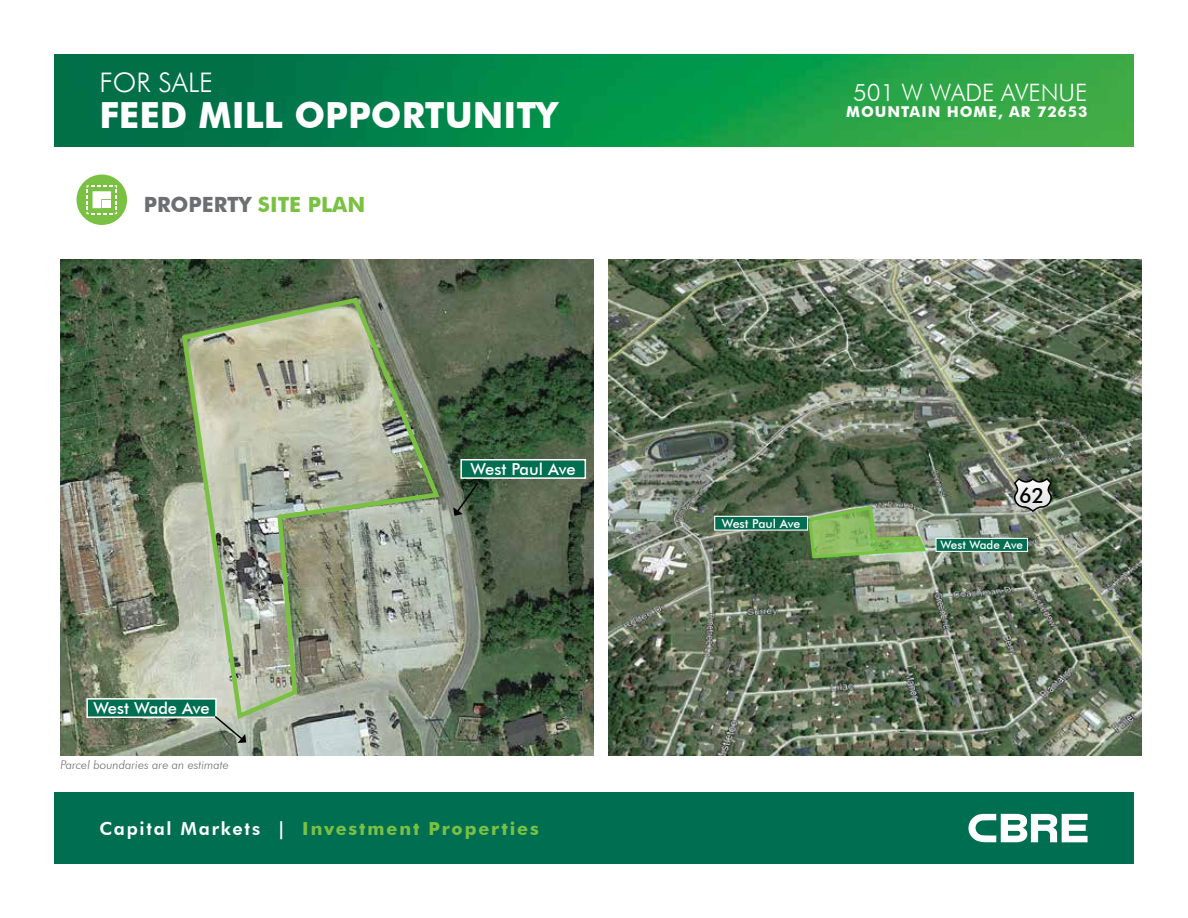
<style>
.page{position:relative;width:1188px;height:918px;background:#fff}
.page>*{position:absolute;margin:0;border:0;box-sizing:border-box;transform-origin:0 0}
.t1{font:700 36px "Futura BT";color:#fff}
.t2{font:300 27px "Futura BT";color:#fff}
.t3{font:300 24px "Futura BT";color:#fff}
.t4{font:700 21px "Futura BT";color:#6d6e71}
.t5{font:500 21px "Futura BT";color:#000}
.t6{font:700 18px "Futura BT";letter-spacing:.105em;color:#7ac143}
.t7{font:500 16.5px "Futura BT";color:#fff}
.t8{font:700 15px "Futura BT";letter-spacing:.06em;color:#fff}
.t9{font:500 12.3px "Futura BT";color:#fff}
.t10{font:italic 300 12px "Futura BT";color:#6d6e71}
.t11{font:500 11.7px "Futura BT";color:#fff}
.s1{color:#7ac143}
.s2{font-weight:800;color:#fff}
</style>
<div class="page">
<div style="left:54px;top:792px;width:1080px;height:72px;background:#006f51"></div>
<svg style="left:968px;top:814px;width:120px;height:28px"></svg>
<img style="left:54px;top:54px;width:1080px;height:92px">
<img style="left:60px;top:259px;width:534px;height:496px">
<img style="left:608px;top:260px;width:534px;height:495px">
<svg style="left:1013px;top:477px;width:40px;height:36px"></svg>
<div style="left:87px;top:699px;width:129px;height:18px;background:#006f51"></div>
<div style="left:86px;top:698px;width:131px;height:20px;border:2px solid #fff"></div>
<div style="left:77px;top:175px;width:50px;height:50px;background:#7ac143;border-radius:50%"></div>
<svg style="left:87px;top:185px;width:30px;height:29px"></svg>
<div style="left:102px;top:200px;width:9px;height:8px;background:#fff"></div>
<img style="left:179px;top:295px;width:264px;height:427px">
<div style="left:461px;top:460px;width:124px;height:18px;background:#006f51"></div>
<div style="left:460px;top:459px;width:126px;height:20px;border:2px solid #fff"></div>
<svg style="left:213px;top:714px;width:33px;height:29px"></svg>
<svg style="left:453px;top:481px;width:27px;height:35px"></svg>
<div style="left:936px;top:538px;width:91px;height:13px;background:#006f51"></div>
<div style="left:936px;top:538px;width:92px;height:14px;border:1px solid #fff"></div>
<div style="left:715px;top:516px;width:93px;height:14px;background:#006f51"></div>
<div style="left:714px;top:516px;width:94px;height:15px;border:1px solid #fff"></div>
<img style="left:806px;top:504px;width:122px;height:56px">
<h2 class="t2" style="left:99px;top:66px;width:115px">FOR SALE</h2>
<h1 class="t1" style="left:99px;top:94px;width:460px">FEED MILL OPPORTUNITY</h1>
<p class="t4" style="left:144px;top:192px;width:223px">PROPERTY <span class="s1">SITE PLAN</span></p>
<p class="t7" style="left:93px;top:698px;width:118px">West Wade Ave</p>
<p class="t10" style="left:60px;top:758px;width:170px">Parcel boundaries are an estimate</p>
<p class="t7" style="left:471px;top:459px;width:107px">West Paul Ave</p>
<p class="t6" style="left:99px;top:818px;width:441px"><span class="s2">Capital Markets |</span> Investment Properties</p>
<h3 class="t3" style="left:853px;top:78px;width:236px">501 W WADE AVENUE</h3>
<p class="t8" style="left:846px;top:103px;width:243px">MOUNTAIN HOME, AR 72653</p>
<p class="t9" style="left:722px;top:516px;width:80px">West Paul Ave</p>
<p class="t5" style="left:1019px;top:483px;width:27px">62</p>
<p class="t11" style="left:940px;top:538px;width:84px">West Wade Ave</p>
</div>
